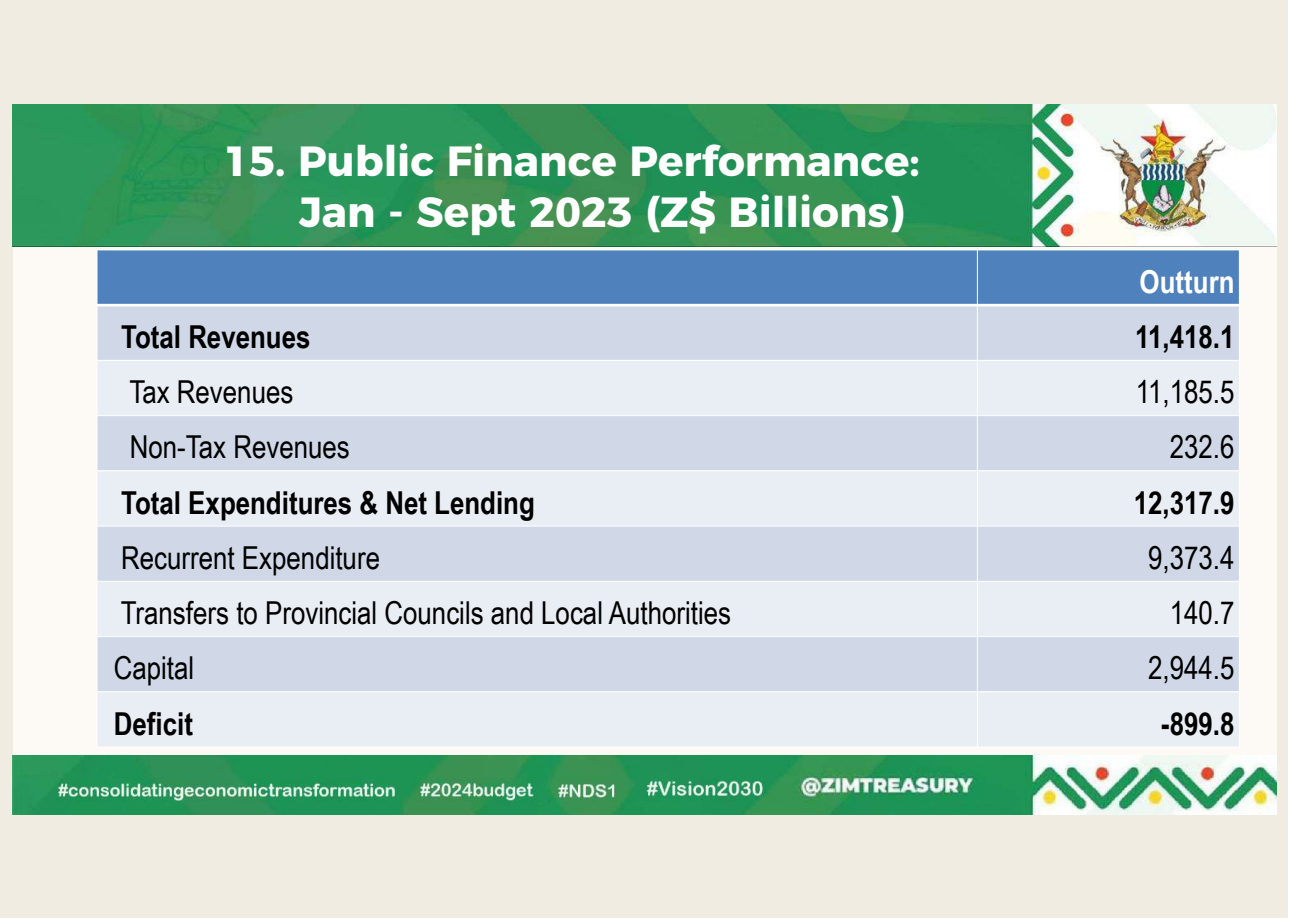
<style>
.page{position:relative;width:1289px;height:919px;background:#fff}
.page>*{position:absolute;margin:0;border:0;box-sizing:border-box;transform-origin:0 0}
.t1{font:700 42.15px/50.6px "Montserrat";color:#fff}
.t2{font:31.5px "Arial Narrow";color:#000}
.t3{font:700 31.5px "Arial Narrow";color:#000}
.t4{font:700 31.5px "Arial Narrow";color:#fff}
</style>
<div class="page">
<div style="left:1px;top:1px;width:1287px;height:917px;background:#f1ece2"></div>
<div style="left:13px;top:104px;width:1263px;height:710px;background:#fdfaf6"></div>
<div style="left:97px;top:250px;width:880px;height:55px;background:#4f81bd"></div>
<div style="left:977px;top:250px;width:262px;height:55px;background:#4f81bd"></div>
<div style="left:97px;top:305px;width:880px;height:55px;background:#d0d8e8"></div>
<div style="left:977px;top:305px;width:262px;height:55px;background:#d0d8e8"></div>
<div style="left:97px;top:360px;width:880px;height:55px;background:#e9edf4"></div>
<div style="left:977px;top:360px;width:262px;height:55px;background:#e9edf4"></div>
<div style="left:97px;top:415px;width:880px;height:56px;background:#d0d8e8"></div>
<div style="left:977px;top:415px;width:262px;height:56px;background:#d0d8e8"></div>
<div style="left:97px;top:471px;width:880px;height:55px;background:#e9edf4"></div>
<div style="left:977px;top:471px;width:262px;height:55px;background:#e9edf4"></div>
<div style="left:97px;top:526px;width:880px;height:55px;background:#d0d8e8"></div>
<div style="left:977px;top:526px;width:262px;height:55px;background:#d0d8e8"></div>
<div style="left:97px;top:581px;width:880px;height:55px;background:#e9edf4"></div>
<div style="left:977px;top:581px;width:262px;height:55px;background:#e9edf4"></div>
<div style="left:97px;top:636px;width:880px;height:55px;background:#d0d8e8"></div>
<div style="left:977px;top:636px;width:262px;height:55px;background:#d0d8e8"></div>
<div style="left:97px;top:691px;width:880px;height:56px;background:#e9edf4"></div>
<div style="left:977px;top:691px;width:262px;height:56px;background:#e9edf4"></div>
<hr style="left:976px;top:249px;width:1px;height:498px;background:#fff">
<hr style="left:97px;top:304px;width:1142px;height:2px;background:#fff">
<hr style="left:97px;top:360px;width:1142px;height:1px;background:#fff">
<hr style="left:97px;top:415px;width:1142px;height:1px;background:#fff">
<hr style="left:97px;top:470px;width:1142px;height:1px;background:#fff">
<hr style="left:97px;top:525px;width:1142px;height:1px;background:#fff">
<hr style="left:97px;top:581px;width:1142px;height:1px;background:#fff">
<hr style="left:97px;top:636px;width:1142px;height:1px;background:#fff">
<hr style="left:97px;top:691px;width:1142px;height:1px;background:#fff">
<hr style="left:97px;top:249px;width:1px;height:498px;background:#fff">
<hr style="left:1238px;top:249px;width:1px;height:498px;background:#fff">
<hr style="left:97px;top:249px;width:1142px;height:1px;background:#fff">
<hr style="left:97px;top:746px;width:1142px;height:1px;background:#fff">
<img style="left:13px;top:104px;width:1262px;height:142px">
<img style="left:13px;top:755px;width:1262px;height:59px">
<h1 class="t1" style="left:299px;top:133px;width:622px;text-indent:-76px">15. Public Finance Performance:<br>Jan - Sept 2023 (Z$ Billions)</h1>
<p class="t4" style="left:1139px;top:257px;width:96px">Outturn</p>
<p class="t3" style="left:121px;top:313px;width:191px">Total Revenues</p>
<p class="t3" style="left:1135px;top:313px;width:101px">11,418.1</p>
<p class="t2" style="left:129px;top:369px;width:165px">Tax Revenues</p>
<p class="t2" style="left:1135px;top:369px;width:100px">11,185.5</p>
<p class="t2" style="left:130px;top:424px;width:221px">Non-Tax Revenues</p>
<p class="t2" style="left:1169px;top:424px;width:66px">232.6</p>
<p class="t3" style="left:121px;top:478px;width:415px">Total Expenditures &amp; Net Lending</p>
<p class="t3" style="left:1133px;top:478px;width:102px">12,317.9</p>
<p class="t2" style="left:121px;top:534px;width:260px">Recurrent Expenditure</p>
<p class="t2" style="left:1148px;top:534px;width:88px">9,373.4</p>
<p class="t2" style="left:121px;top:590px;width:612px">Transfers to Provincial Councils and Local Authorities</p>
<p class="t2" style="left:1169px;top:590px;width:66px">140.7</p>
<p class="t2" style="left:114px;top:645px;width:82px">Capital</p>
<p class="t2" style="left:1148px;top:645px;width:88px">2,944.5</p>
<p class="t3" style="left:114px;top:699px;width:81px">Deficit</p>
<p class="t3" style="left:1161px;top:699px;width:75px">-899.8</p>
</div>
